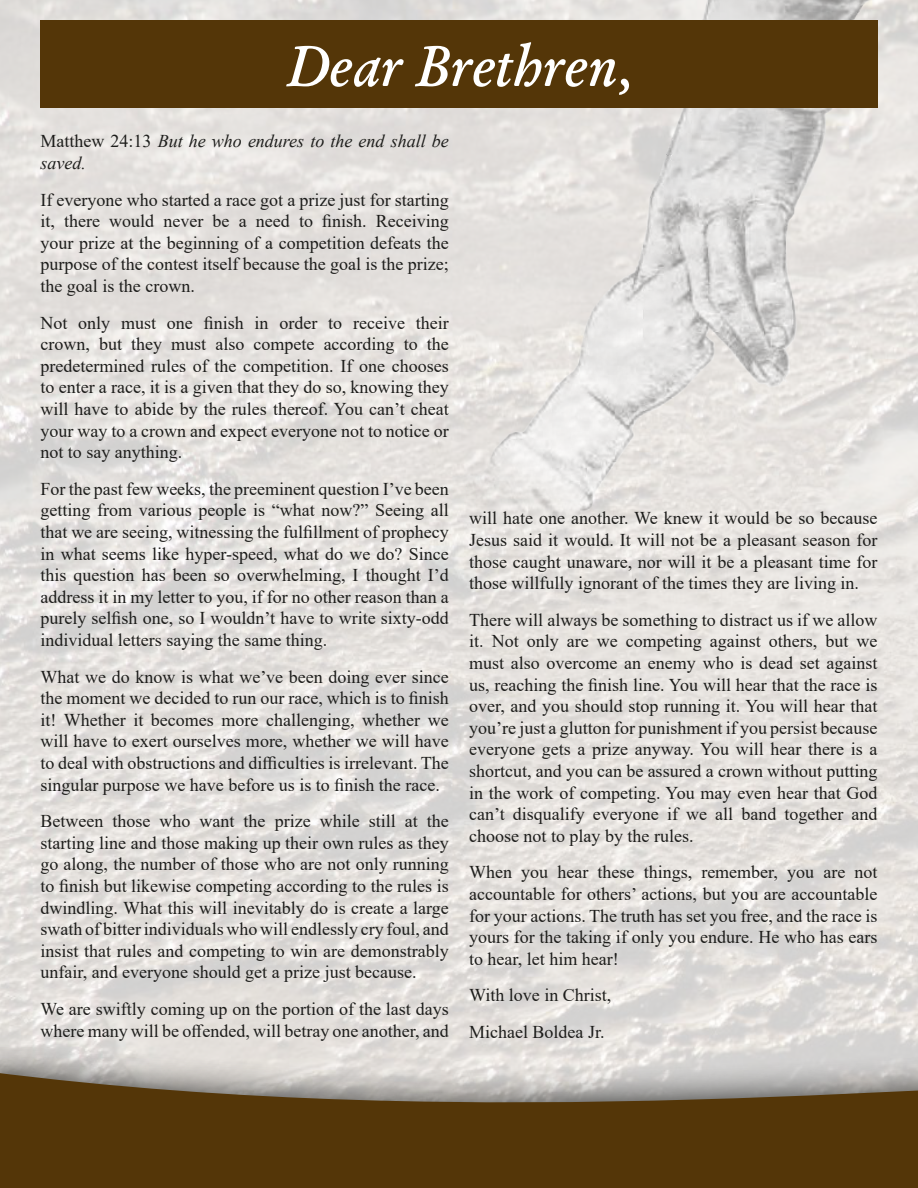
<style>
.page{position:relative;width:918px;height:1188px;background:#fff}
.page>*{position:absolute;margin:0;border:0;box-sizing:border-box;transform-origin:0 0}
.t1{font:italic 600 57px "Garamond";color:#fff;scale:.96 1}
.t2{font:18px/21.6px "Times New Roman";color:#1d1d1b;text-align:justify}
.t3{font:italic 18px/21.6px "Times New Roman";color:#1d1d1b}
.s1{font-style:normal}
</style>
<div class="page">
<img style="left:0;top:0;width:918px;height:1038px">
<img style="left:276px;top:0;width:642px;height:632px">
<div style="left:0;top:1038px;width:918px;height:150px;background:#1d1d1b;opacity:.8"></div>
<svg style="left:0;top:1071px;width:918px;height:117px;background:#674f2a"></svg>
<div style="left:40px;top:20px;width:837px;height:88px;background:#543608"></div>
<h1 class="t1" style="left:286px;top:28px;width:361px">Dear Brethren,</h1>
<p class="t3" style="left:40px;top:130px;width:410px"><span class="s1">Matthew 24:13</span> But he who endures to the end shall be saved.</p>
<p class="t2" style="left:40px;top:188px;width:410px">If everyone who started a race got a prize just for starting it, there would never be a need to finish. Receiving your prize at the beginning of a competition defeats the purpose of the contest itself because the goal is the prize; the goal is the crown.</p>
<p class="t2" style="left:40px;top:311px;width:410px">Not only must one finish in order to receive their crown, but they must also compete according to the predetermined rules of the competition. If one chooses to enter a race, it is a given that they do so, knowing they will have to abide by the rules thereof. You can’t cheat your way to a crown and expect everyone not to notice or not to say anything.</p>
<p class="t2" style="left:40px;top:477px;width:410px">For the past few weeks, the preeminent question I’ve been getting from various people is “what now?” Seeing all that we are seeing, witnessing the fulfillment of prophecy in what seems like hyper-speed, what do we do? Since this question has been so overwhelming, I thought I’d address it in my letter to you, if for no other reason than a purely selfish one, so I wouldn’t have to write sixty-odd individual letters saying the same thing.</p>
<p class="t2" style="left:40px;top:665px;width:410px">What we do know is what we’ve been doing ever since the moment we decided to run our race, which is to finish it! Whether it becomes more challenging, whether we will have to exert ourselves more, whether we will have to deal with obstructions and difficulties is irrelevant. The singular purpose we have before us is to finish the race.</p>
<p class="t2" style="left:40px;top:810px;width:410px">Between those who want the prize while still at the starting line and those making up their own rules as they go along, the number of those who are not only running to finish but likewise competing according to the rules is dwindling. What this will inevitably do is create a large swath of bitter individuals who will endlessly cry foul, and insist that rules and competing to win are demonstrably unfair, and everyone should get a prize just because.</p>
<p class="t2" style="left:40px;top:998px;width:410px">We are swiftly coming up on the portion of the last days where many will be offended, will betray one another, and</p>
<p class="t2" style="left:469px;top:507px;width:410px">will hate one another. We knew it would be so because Jesus said it would. It will not be a pleasant season for those caught unaware, nor will it be a pleasant time for those willfully ignorant of the times they are living in.</p>
<p class="t2" style="left:469px;top:608px;width:410px">There will always be something to distract us if we allow it. Not only are we competing against others, but we must also overcome an enemy who is dead set against us, reaching the finish line. You will hear that the race is over, and you should stop running it. You will hear that you’re just a glutton for punishment if you persist because everyone gets a prize anyway. You will hear there is a shortcut, and you can be assured a crown without putting in the work of competing. You may even hear that God can’t disqualify everyone if we all band together and choose not to play by the rules.</p>
<p class="t2" style="left:469px;top:861px;width:410px">When you hear these things, remember, you are not accountable for others’ actions, but you are accountable for your actions. The truth has set you free, and the race is yours for the taking if only you endure. He who has ears to hear, let him hear!</p>
<p class="t2" style="left:469px;top:976px;width:144px;line-height:36.6px">With love in Christ,<br>Michael Boldea Jr.</p>
</div>
